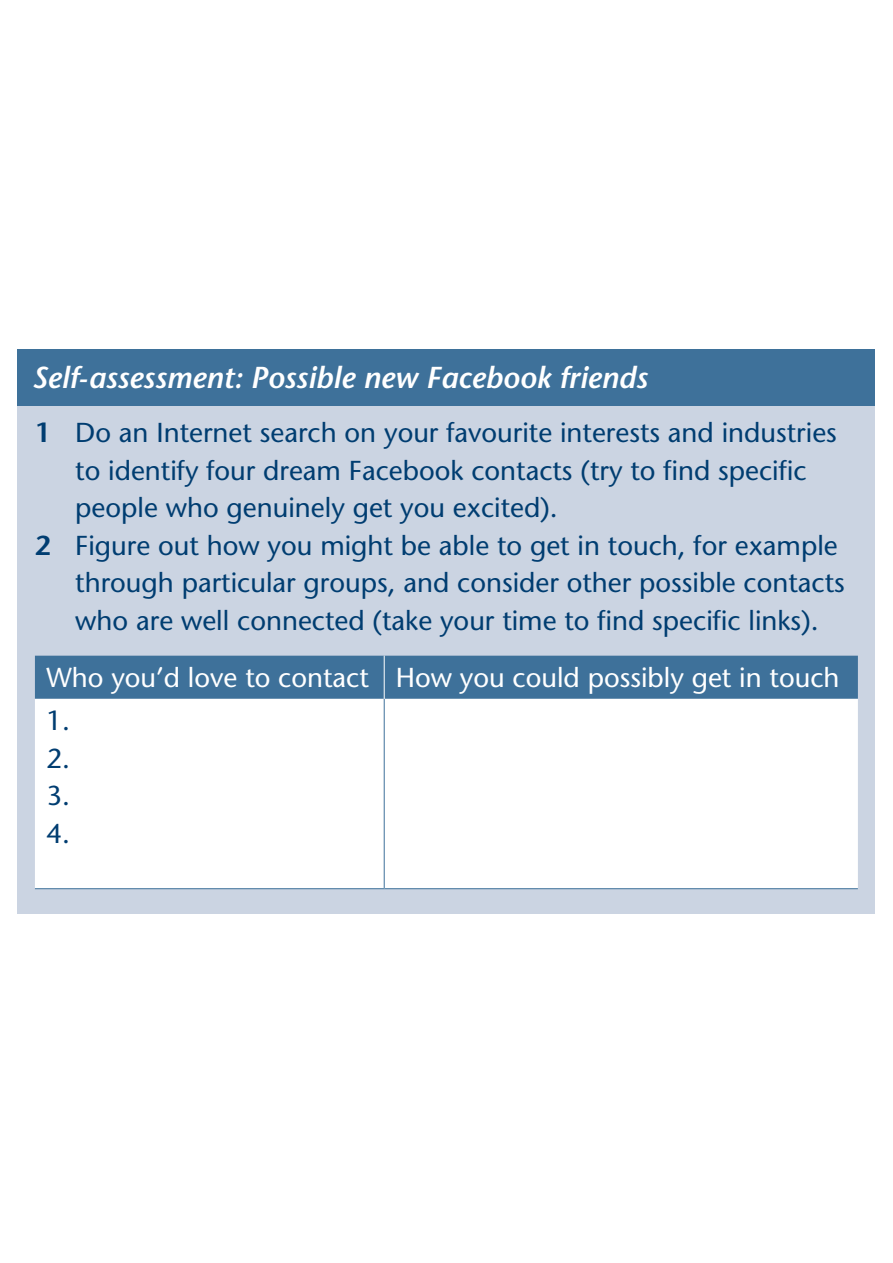
<style>
.page{position:relative;width:893px;height:1263px;background:#fff}
.page>*{position:absolute;margin:0;border:0;box-sizing:border-box;transform-origin:0 0}
.t1{font:italic 600 30.3px "Stone Sans Std";color:#fff}
.t2{font:500 27.3px/37.5px "Stone Sans Std";color:#003d71;text-align:justify}
.t3{font:500 27.3px "Stone Sans Std";color:#fff}
.s1{font-weight:600}
</style>
<div class="page">
<div style="left:18px;top:349px;width:857px;height:565px;background:#cbd4e2"></div>
<div style="left:18px;top:349px;width:857px;height:57px;background:#3e719a"></div>
<div style="left:35px;top:656px;width:823px;height:43px;background:#3e719a"></div>
<div style="left:35px;top:699px;width:823px;height:189px;background:#fff"></div>
<hr style="left:384px;top:699px;width:1px;height:189px;background:#3e719a">
<hr style="left:35px;top:888px;width:349px;height:1px;background:#3e719a">
<hr style="left:384px;top:888px;width:474px;height:1px;background:#3e719a">
<hr style="left:384px;top:656px;width:1px;height:43px;background:#fff">
<p class="t1" style="left:32px;top:360px;width:617px">Self-assessment: Possible new Facebook friends</p>
<p class="t2" style="left:35px;top:414px;width:803px"><span class="s1">1</span> Do an Internet search on your favourite interests and industries</p>
<p class="t2" style="left:75px;top:452px;width:733px">to identify four dream Facebook contacts (try to find specific</p>
<p class="t2" style="left:75px;top:489px;width:484px">people who genuinely get you excited).</p>
<p class="t2" style="left:35px;top:527px;width:804px"><span class="s1">2</span> Figure out how you might be able to get in touch, for example</p>
<p class="t2" style="left:75px;top:564px;width:771px">through particular groups, and consider other possible contacts</p>
<p class="t2" style="left:75px;top:602px;width:745px">who are well connected (take your time to find specific links).</p>
<p class="t3" style="left:46px;top:661px;width:795px">Who you’d love to contact How you could possibly get in touch</p>
<p class="t2" style="left:46px;top:702px;width:25px">1.<br>2.<br>3.<br>4.</p>
</div>
